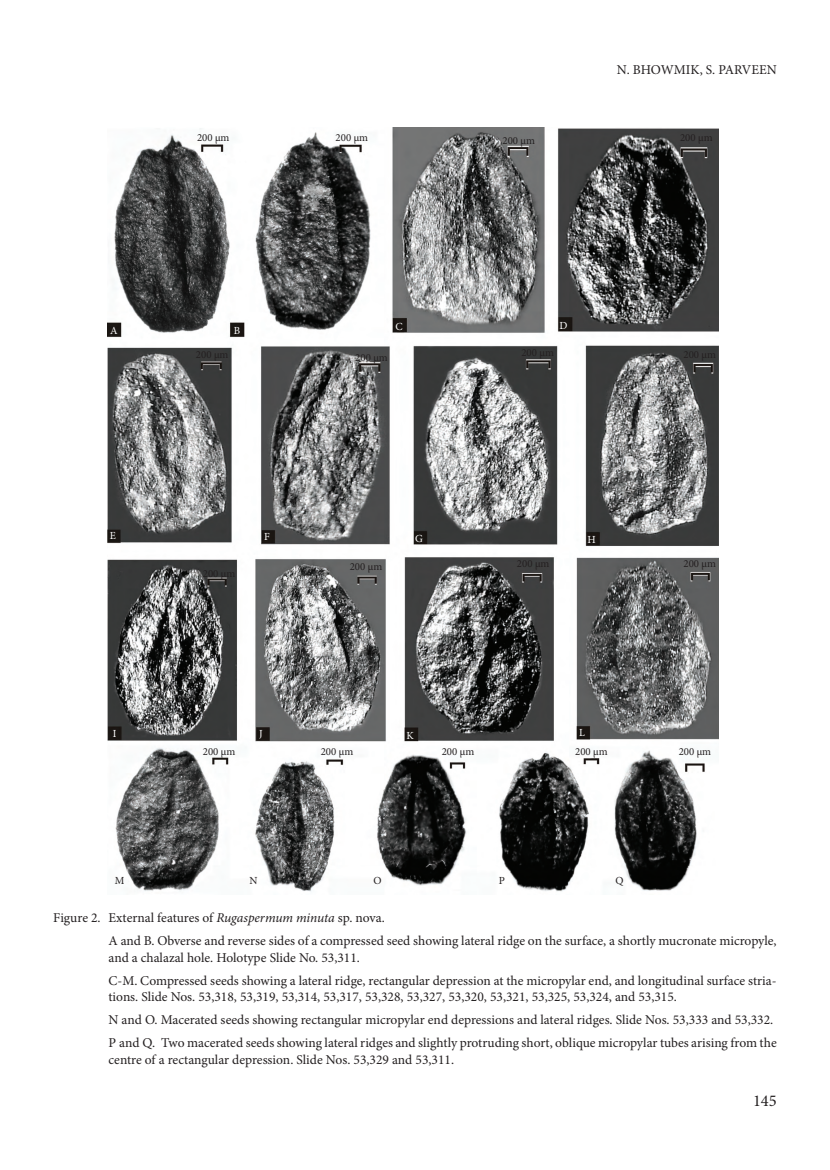
<style>
.page{position:relative;width:830px;height:1170px;background:#fff}
.page>*{position:absolute;margin:0;border:0;box-sizing:border-box;transform-origin:0 0}
.t1{font:16.5px "Minion Pro";color:#231f20}
.t2{font:13.5px/23px "Minion Pro";color:#231f20}
.t3{font:10.8px "Minion Pro";color:#231f20}
.t4{font:10.8px "Minion Pro";color:#fff}
.s1{font-style:italic}
</style>
<div class="page">
<img style="left:107px;top:128px;width:611px;height:764px">
<p class="t4" style="left:110px;top:326px;width:9px">A</p>
<p class="t3" style="left:197px;top:133px;width:34px">200 μm</p>
<p class="t3" style="left:335px;top:133px;width:34px">200 μm</p>
<p class="t4" style="left:234px;top:326px;width:8px">B</p>
<p class="t4" style="left:395px;top:322px;width:9px">C</p>
<p class="t3" style="left:502px;top:137px;width:34px">200 μm</p>
<p class="t2" style="left:616px;top:59px;width:161px">N. BHOWMIK, S. PARVEEN</p>
<p class="t3" style="left:679px;top:133px;width:34px">200 μm</p>
<p class="t4" style="left:559px;top:321px;width:9px">D</p>
<p class="t3" style="left:355px;top:353px;width:34px">200 μm</p>
<p class="t3" style="left:683px;top:350px;width:34px">200 μm</p>
<p class="t4" style="left:110px;top:531px;width:8px">E</p>
<p class="t4" style="left:415px;top:534px;width:9px">G</p>
<p class="t4" style="left:264px;top:532px;width:7px">F</p>
<p class="t4" style="left:587px;top:535px;width:10px">H</p>
<p class="t3" style="left:349px;top:562px;width:34px">200 μm</p>
<p class="t3" style="left:516px;top:559px;width:34px">200 μm</p>
<p class="t3" style="left:683px;top:559px;width:34px">200 μm</p>
<p class="t4" style="left:113px;top:729px;width:5px">I</p>
<p class="t4" style="left:259px;top:729px;width:5px">J</p>
<p class="t4" style="left:406px;top:730px;width:9px">K</p>
<p class="t4" style="left:578px;top:728px;width:7px">L</p>
<p class="t3" style="left:115px;top:876px;width:11px">M</p>
<p class="t3" style="left:203px;top:747px;width:34px">200 μm</p>
<p class="t3" style="left:320px;top:747px;width:34px">200 μm</p>
<p class="t3" style="left:441px;top:747px;width:34px">200 μm</p>
<p class="t3" style="left:575px;top:747px;width:34px">200 μm</p>
<p class="t3" style="left:678px;top:747px;width:34px">200 μm</p>
<p class="t3" style="left:249px;top:876px;width:10px">N</p>
<p class="t3" style="left:373px;top:876px;width:10px">O</p>
<p class="t3" style="left:498px;top:876px;width:8px">P</p>
<p class="t3" style="left:615px;top:876px;width:10px">Q</p>
<p class="t2" style="left:108px;top:907px;width:669px;text-indent:-55px">Figure 2. External features of <span class="s1">Rugaspermum minuta</span> sp. nova.<br>A and B. Obverse and reverse sides of a compressed seed showing lateral ridge on the surface, a shortly mucronate micropyle,</p>
<p class="t2" style="left:108px;top:947px;width:669px">and a chalazal hole. Holotype Slide No. 53,311.<br>C-M. Compressed seeds showing a lateral ridge, rectangular depression at the micropylar end, and longitudinal surface stria-</p>
<p class="t2" style="left:108px;top:986px;width:669px">tions. Slide Nos. 53,318, 53,319, 53,314, 53,317, 53,328, 53,327, 53,320, 53,321, 53,325, 53,324, and 53,315.<br>N and O. Macerated seeds showing rectangular micropylar end depressions and lateral ridges. Slide Nos. 53,333 and 53,332.<br>P and Q. Two macerated seeds showing lateral ridges and slightly protruding short, oblique micropylar tubes arising from the</p>
<p class="t2" style="left:108px;top:1048px;width:347px">centre of a rectangular depression. Slide Nos. 53,329 and 53,311.</p>
<p class="t1" style="left:752px;top:1094px;width:25px">145</p>
</div>
